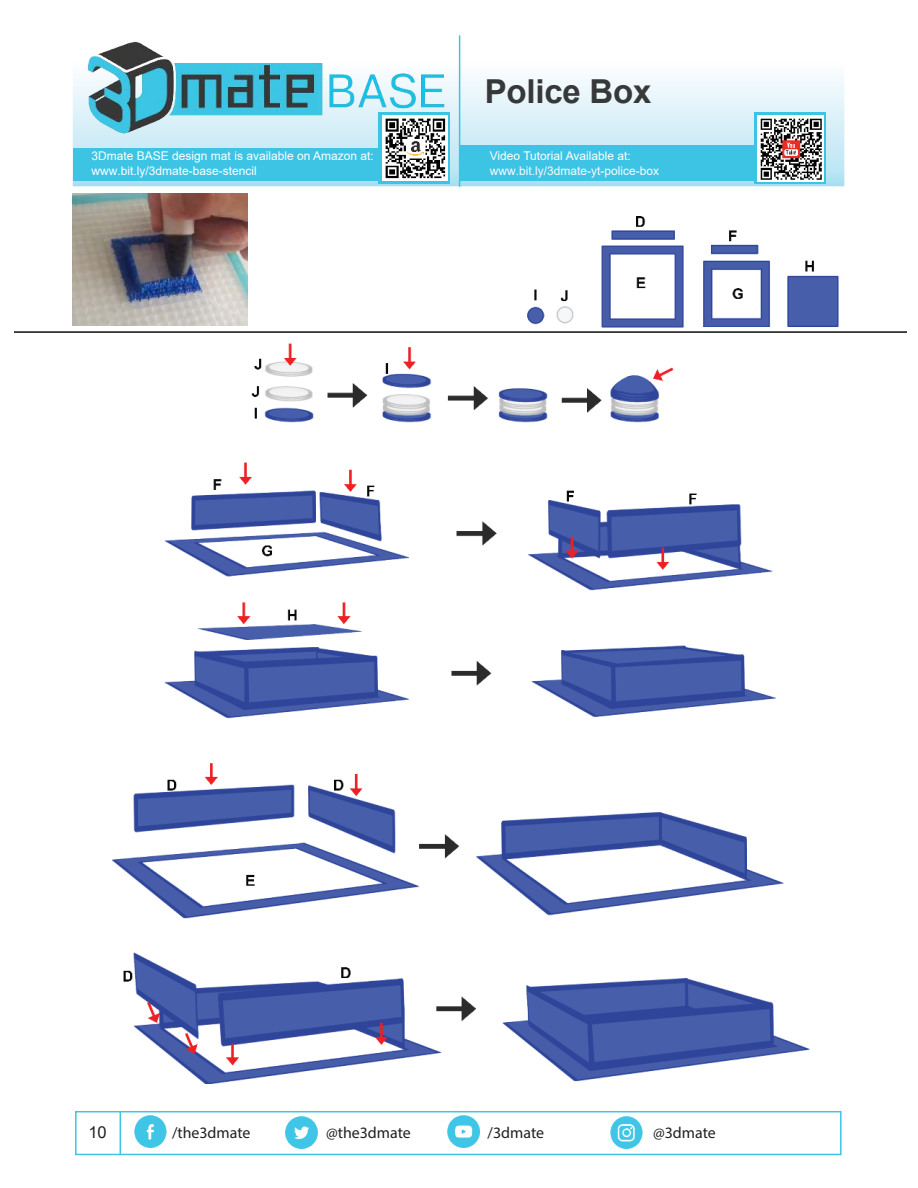
<style>
.page{position:relative;width:918px;height:1188px;background:#fff}
.page>*{position:absolute;margin:0;border:0;box-sizing:border-box;transform-origin:0 0}
.t1{font:700 33px "Arial";letter-spacing:-.005em;color:#373838}
.t2{font:16.5px "Arial";color:#221f1f}
.t3{font:15.9px "Myriad Pro";color:#221f1f}
.t4{font:12px/14.4px "Arial";color:#fff}
.t5{font:12px "Arial";color:#fbfbfb}
</style>
<div class="page">
<img style="left:14px;top:217px;width:893px;height:867px">
<img style="left:73px;top:35px;width:771px;height:151px">
<div style="left:379px;top:112px;width:71px;height:71px;background:#3dc4e5"></div>
<div style="left:755px;top:113px;width:71px;height:71px;background:linear-gradient(to right,#fff,#fff)"></div>
<div style="left:73px;top:148px;width:358px;height:33px;background:#3dc4e5"></div>
<div style="left:461px;top:145px;width:355px;height:36px;background:#3dc4e5"></div>
<hr style="left:459px;top:35px;width:1px;height:152px;background:#3dc4e5">
<img style="left:75px;top:35px;width:385px;height:103px">
<img style="left:382px;top:115px;width:66px;height:66px">
<div style="left:75px;top:1111px;width:767px;height:44px;border:2px solid #3ec4e5"></div>
<img style="left:134px;top:1115px;width:33px;height:33px">
<img style="left:610px;top:1116px;width:33px;height:32px">
<img style="left:448px;top:1115px;width:32px;height:33px">
<img style="left:286px;top:1116px;width:32px;height:32px">
<hr style="left:120px;top:1112px;width:1px;height:42px;background:#3ec4e5">
<img style="left:758px;top:116px;width:65px;height:65px">
<img style="left:73px;top:193px;width:174px;height:132px">
<h1 class="t1" style="left:485px;top:79px;width:168px">Police Box</h1>
<p class="t4" style="left:92px;top:150px;width:284px">3Dmate BASE design mat is available on Amazon at: www.bit.ly/3dmate-base-stencil</p>
<p class="t4" style="left:490px;top:150px;width:143px">Video Tutorial Available at:</p>
<p class="t5" style="left:490px;top:166px;width:171px">www.bit.ly/3dmate-yt-police-box</p>
<h2 class="t2" style="left:88px;top:1126px;width:20px">10</h2>
<h3 class="t3" style="left:172px;top:1127px;width:80px">/the3dmate</h3>
<h3 class="t3" style="left:326px;top:1127px;width:86px">@the3dmate</h3>
<h3 class="t3" style="left:488px;top:1127px;width:58px">/3dmate</h3>
<h3 class="t3" style="left:653px;top:1127px;width:64px">@3dmate</h3>
</div>
